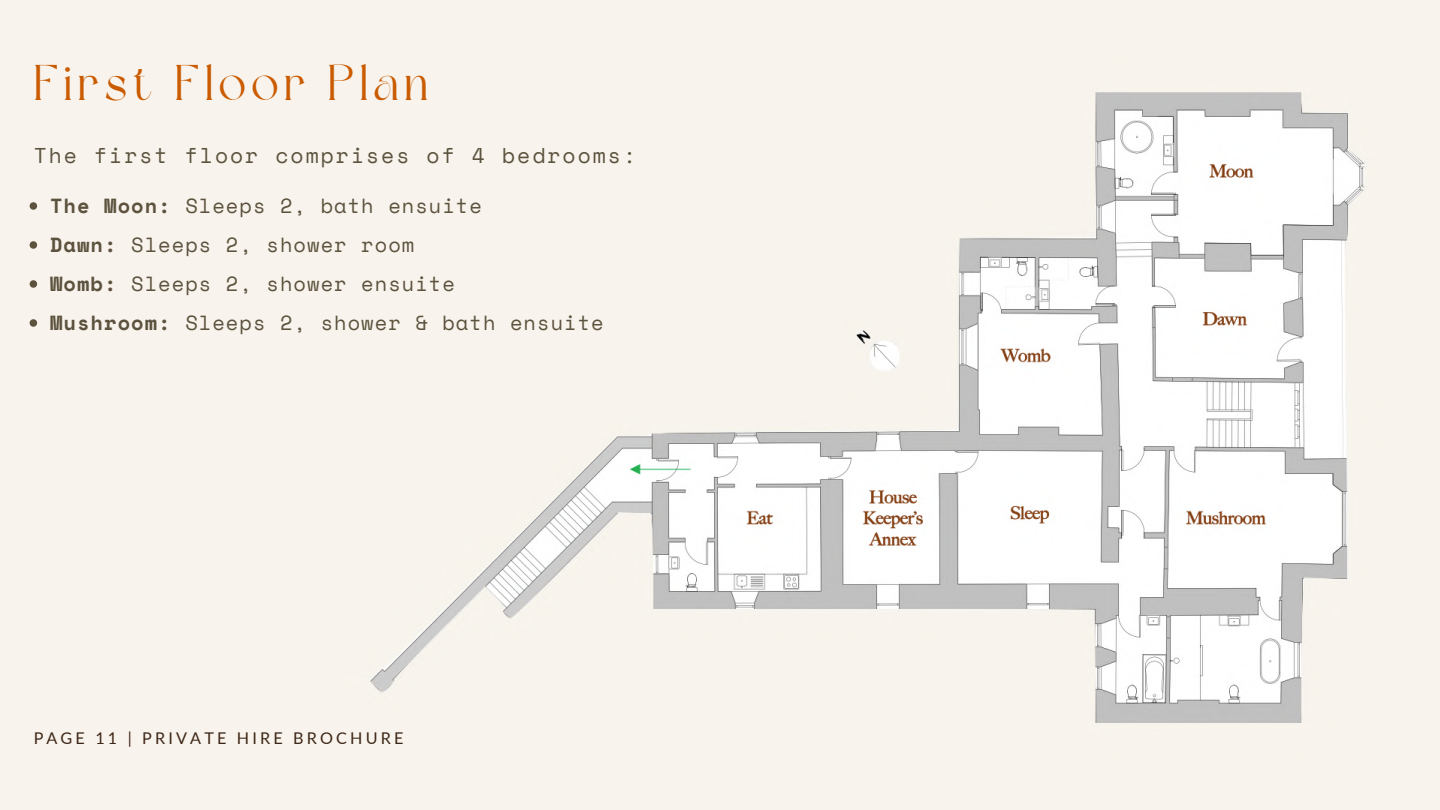
<style>
.page{position:relative;width:1440px;height:810px;background:#fff}
.page>*{position:absolute;margin:0;border:0;box-sizing:border-box;transform-origin:0 0}
.t1{font:50px "Dream Avenue";letter-spacing:.11em;color:#ca5b00}
.t2{font:21.4px "Space Mono";letter-spacing:.095em;color:#5c523e}
.t3{font:20.4px "Space Mono";letter-spacing:.05em;color:#5c523e}
.t4{font:16.2px "Lato";letter-spacing:.195em;color:#3d2616}
.s1{font-weight:700}
</style>
<div class="page">
<img style="left:0;top:0;width:1440px;height:810px">
<svg style="left:30px;top:202px;width:7px;height:8px"></svg>
<svg style="left:30px;top:241px;width:7px;height:8px"></svg>
<svg style="left:30px;top:280px;width:7px;height:8px"></svg>
<svg style="left:30px;top:319px;width:7px;height:8px"></svg>
<p class="t1" style="left:34px;top:62px;width:396px">First Floor Plan</p>
<p class="t2" style="left:34px;top:139px;width:604px">The first floor comprises of 4 bedrooms:</p>
<h1 class="t3" style="left:50px;top:191px;width:433px"><span class="s1">The Moon:</span> Sleeps 2, bath ensuite</h1>
<h2 class="t3" style="left:50px;top:230px;width:366px"><span class="s1">Dawn:</span> Sleeps 2, shower room</h2>
<p class="t3" style="left:50px;top:269px;width:406px"><span class="s1">Womb:</span> Sleeps 2, shower ensuite</p>
<p class="t3" style="left:50px;top:308px;width:555px"><span class="s1">Mushroom:</span> Sleeps 2, shower &amp; bath ensuite</p>
<p class="t4" style="left:34px;top:728px;width:371px">PAGE 11 | PRIVATE HIRE BROCHURE</p>
</div>
